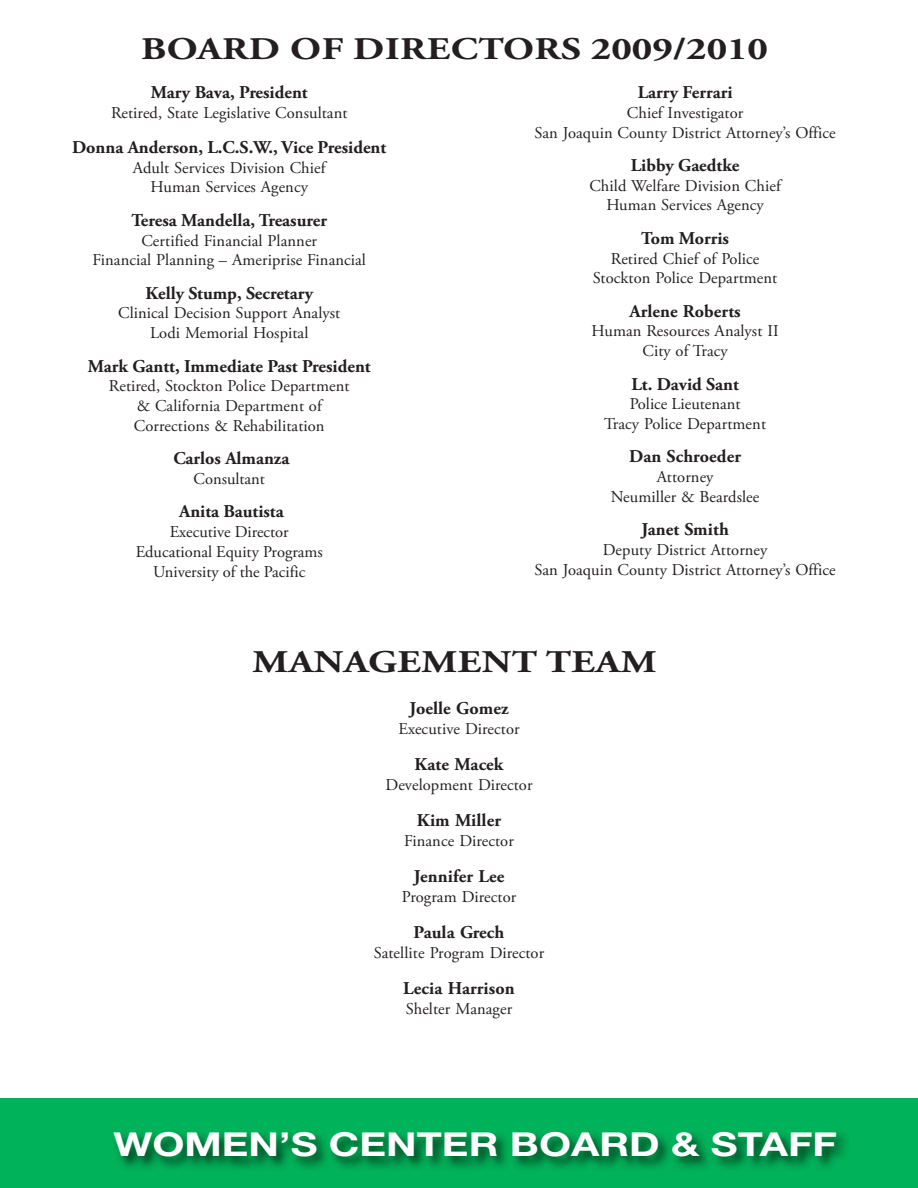
<style>
.page{position:relative;width:918px;height:1188px;background:#fff}
.page>*{position:absolute;margin:0;border:0;box-sizing:border-box;transform-origin:0 0}
.t1{font:700 33px "Helvetica Neue";color:#fff;scale:1.25 1}
.t2{font:700 31.5px "Adobe Garamond Pro";letter-spacing:.015em;color:#231f20;scale:1.25 1}
.t3{font:700 18px "Adobe Garamond Pro";color:#231f20}
.t4{font:16.5px/19.8px "Adobe Garamond Pro";letter-spacing:.005em;color:#231f20;text-align:center}
</style>
<div class="page">
<div style="left:0;top:1098px;width:918px;height:90px;background:#00b259"></div>
<img style="left:115px;top:1133px;width:731px;height:35px">
<h2 class="t2" style="left:141px;top:36px;width:503px">BOARD OF DIRECTORS 2009/2010</h2>
<p class="t3" style="left:151px;top:85px;width:158px">Mary Bava, President</p>
<p class="t4" style="left:111px;top:104px;width:238px">Retired, State Legislative Consultant</p>
<p class="t3" style="left:72px;top:140px;width:316px">Donna Anderson, L.C.S.W., Vice President</p>
<p class="t4" style="left:133px;top:158px;width:194px">Adult Services Division Chief<br>Human Services Agency</p>
<p class="t3" style="left:132px;top:213px;width:197px">Teresa Mandella, Treasurer</p>
<p class="t4" style="left:93px;top:231px;width:275px">Certified Financial Planner<br>Financial Planning – Ameriprise Financial</p>
<p class="t3" style="left:145px;top:286px;width:169px">Kelly Stump, Secretary</p>
<p class="t4" style="left:118px;top:304px;width:224px">Clinical Decision Support Analyst<br>Lodi Memorial Hospital</p>
<p class="t3" style="left:88px;top:358px;width:284px">Mark Gantt, Immediate Past President</p>
<p class="t4" style="left:109px;top:377px;width:242px">Retired, Stockton Police Department &amp; California Department of<br>Corrections &amp; Rehabilitation</p>
<p class="t3" style="left:173px;top:451px;width:117px">Carlos Almanza</p>
<p class="t4" style="left:194px;top:470px;width:73px">Consultant</p>
<p class="t3" style="left:179px;top:504px;width:106px">Anita Bautista</p>
<p class="t4" style="left:136px;top:523px;width:189px">Executive Director<br>Educational Equity Programs<br>University of the Pacific</p>
<p class="t3" style="left:638px;top:85px;width:96px">Larry Ferrari</p>
<p class="t4" style="left:535px;top:103px;width:303px">Chief Investigator<br>San Joaquin County District Attorney’s Office</p>
<p class="t3" style="left:631px;top:158px;width:110px">Libby Gaedtke</p>
<p class="t4" style="left:589px;top:176px;width:193px">Child Welfare Division Chief<br>Human Services Agency</p>
<p class="t3" style="left:641px;top:231px;width:89px">Tom Morris</p>
<p class="t4" style="left:593px;top:249px;width:186px">Retired Chief of Police<br>Stockton Police Department</p>
<p class="t3" style="left:629px;top:304px;width:113px">Arlene Roberts</p>
<p class="t4" style="left:592px;top:322px;width:188px">Human Resources Analyst II<br>City of Tracy</p>
<p class="t3" style="left:631px;top:376px;width:109px">Lt. David Sant</p>
<p class="t4" style="left:604px;top:395px;width:163px">Police Lieutenant<br>Tracy Police Department</p>
<p class="t3" style="left:629px;top:449px;width:113px">Dan Schroeder</p>
<p class="t4" style="left:611px;top:468px;width:150px">Attorney<br>Neumiller &amp; Beardslee</p>
<p class="t3" style="left:641px;top:522px;width:89px">Janet Smith</p>
<p class="t4" style="left:535px;top:541px;width:303px">Deputy District Attorney<br>San Joaquin County District Attorney’s Office</p>
<h2 class="t2" style="left:253px;top:649px;width:325px">MANAGEMENT TEAM</h2>
<p class="t3" style="left:410px;top:701px;width:100px">Joelle Gomez</p>
<p class="t4" style="left:398px;top:719px;width:123px">Executive Director</p>
<p class="t3" style="left:414px;top:757px;width:91px">Kate Macek</p>
<p class="t4" style="left:385px;top:775px;width:149px">Development Director</p>
<p class="t3" style="left:417px;top:813px;width:86px">Kim Miller</p>
<p class="t4" style="left:404px;top:831px;width:111px">Finance Director</p>
<p class="t3" style="left:414px;top:869px;width:92px">Jennifer Lee</p>
<p class="t4" style="left:402px;top:887px;width:116px">Program Director</p>
<p class="t3" style="left:414px;top:925px;width:92px">Paula Grech</p>
<p class="t4" style="left:374px;top:944px;width:172px">Satellite Program Director</p>
<p class="t3" style="left:403px;top:981px;width:113px">Lecia Harrison</p>
<p class="t4" style="left:406px;top:1000px;width:108px">Shelter Manager</p>
<h1 class="t1" style="left:113px;top:1133px;width:580px">WOMEN’S CENTER BOARD &amp; STAFF</h1>
</div>
